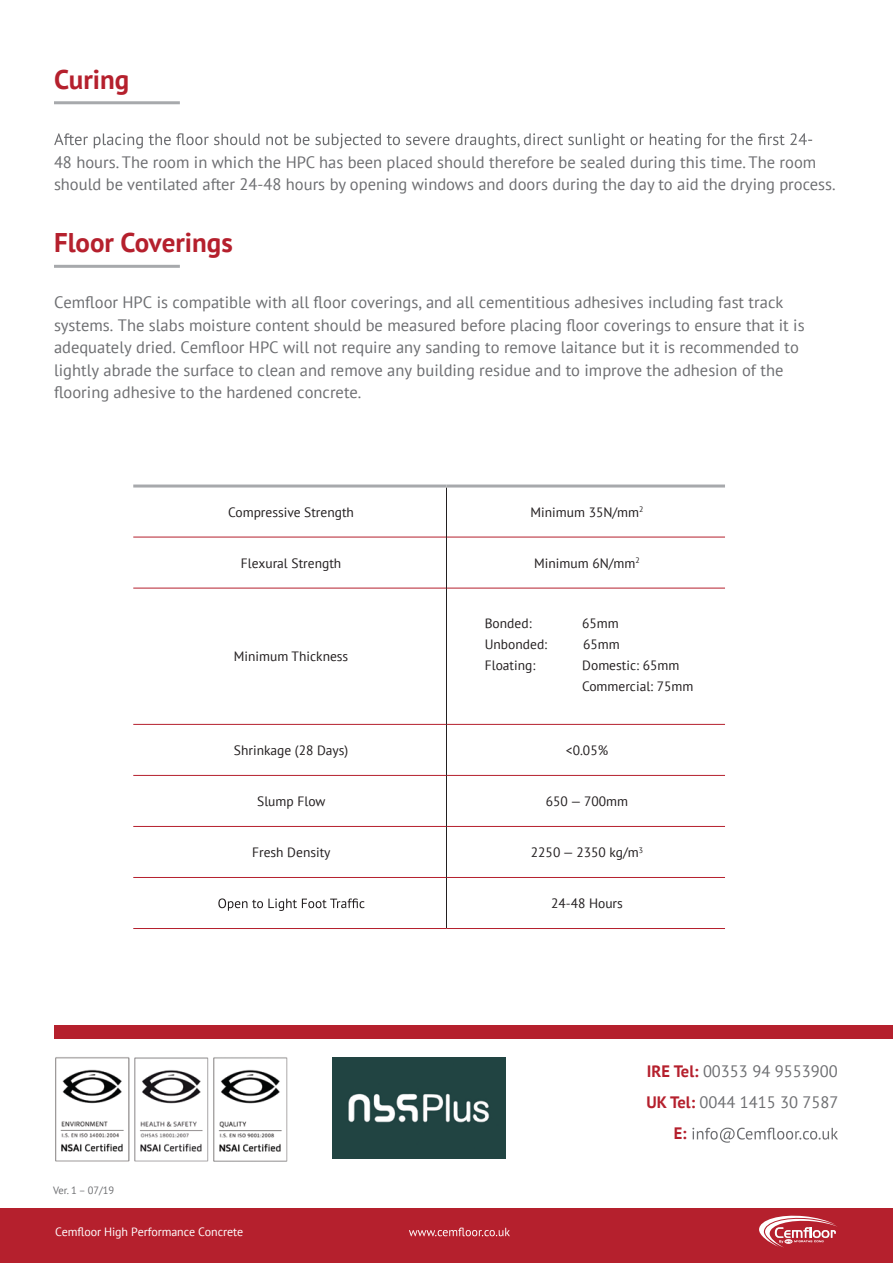
<style>
.page{position:relative;width:893px;height:1263px;background:#fff}
.page>*{position:absolute;margin:0;border:0;box-sizing:border-box;transform-origin:0 0}
.t1{font:700 27px "PT Sans";color:#b5202d}
.t2{font:16.5px/22.5px "PT Sans";color:#6d6e71}
.t3{font:700 16.5px "PT Sans";color:#b5202d}
.t4{font:13.5px/21px "PT Sans";color:#231f20}
.t5{font:12px "PT Sans";letter-spacing:-.01em;color:#fff}
.t6{font:10.5px "PT Sans";color:#6d6e71}
.s1{font-weight:700;color:#b5202d}
</style>
<div class="page">
<div style="left:0;top:1209px;width:893px;height:54px;background:#b5202d"></div>
<svg style="left:759px;top:1216px;width:78px;height:31px"></svg>
<svg style="left:409px;top:1227px;width:101px;height:9px"></svg>
<svg style="left:692px;top:1128px;width:146px;height:15px"></svg>
<div style="left:54px;top:1025px;width:839px;height:13px;background:#b5202d"></div>
<img style="left:55px;top:1057px;width:75px;height:105px">
<img style="left:134px;top:1057px;width:75px;height:105px">
<img style="left:213px;top:1057px;width:75px;height:105px">
<img style="left:333px;top:1057px;width:172px;height:101px">
<hr style="left:133px;top:537px;width:313px;height:1px;background:#b5202d">
<hr style="left:447px;top:537px;width:278px;height:1px;background:#b5202d">
<hr style="left:133px;top:588px;width:313px;height:1px;background:#b5202d">
<hr style="left:447px;top:588px;width:278px;height:1px;background:#b5202d">
<hr style="left:133px;top:724px;width:313px;height:1px;background:#b5202d">
<hr style="left:447px;top:724px;width:278px;height:1px;background:#b5202d">
<hr style="left:133px;top:775px;width:313px;height:1px;background:#b5202d">
<hr style="left:447px;top:775px;width:278px;height:1px;background:#b5202d">
<hr style="left:133px;top:826px;width:313px;height:1px;background:#b5202d">
<hr style="left:447px;top:826px;width:278px;height:1px;background:#b5202d">
<hr style="left:133px;top:877px;width:313px;height:1px;background:#b5202d">
<hr style="left:447px;top:877px;width:278px;height:1px;background:#b5202d">
<hr style="left:133px;top:928px;width:313px;height:1px;background:#b5202d">
<hr style="left:446px;top:928px;width:279px;height:1px;background:#b5202d">
<hr style="left:446px;top:487px;width:1px;height:50px;background:#231f20">
<hr style="left:446px;top:537px;width:1px;height:51px;background:#231f20">
<hr style="left:446px;top:588px;width:1px;height:136px;background:#231f20">
<hr style="left:446px;top:724px;width:1px;height:51px;background:#231f20">
<hr style="left:446px;top:775px;width:1px;height:51px;background:#231f20">
<hr style="left:446px;top:826px;width:1px;height:51px;background:#231f20">
<hr style="left:446px;top:877px;width:1px;height:51px;background:#231f20">
<hr style="left:133px;top:484px;width:313px;height:3px;background:#a7a9ac">
<hr style="left:446px;top:484px;width:279px;height:3px;background:#a7a9ac">
<svg style="left:218px;top:898px;width:146px;height:13px"></svg>
<hr style="left:54px;top:101px;width:126px;height:3px;background:#a7a9ac">
<hr style="left:54px;top:265px;width:126px;height:3px;background:#a7a9ac">
<svg style="left:54px;top:133px;width:758px;height:16px"></svg>
<h1 class="t1" style="left:54px;top:61px;width:77px">Curing</h1>
<p class="t2" style="left:54px;top:150px;width:783px">48 hours. The room in which the HPC has been placed should therefore be sealed during this time. The room should be ventilated after 24-48 hours by opening windows and doors during the day to aid the drying process.</p>
<h1 class="t1" style="left:54px;top:225px;width:180px">Floor Coverings</h1>
<p class="t2" style="left:54px;top:291px;width:752px">Cemfloor HPC is compatible with all floor coverings, and all cementitious adhesives including fast track systems. The slabs moisture content should be measured before placing floor coverings to ensure that it is adequately dried. Cemfloor HPC will not require any sanding to remove laitance but it is recommended to lightly abrade the surface to clean and remove any building residue and to improve the adhesion of the flooring adhesive to the hardened concrete.</p>
<p class="t4" style="left:228px;top:501px;width:127px">Compressive Strength</p>
<p class="t4" style="left:531px;top:501px;width:114px">Minimum 35N/mm<sup>2</sup></p>
<p class="t4" style="left:241px;top:552px;width:102px">Flexural Strength</p>
<p class="t4" style="left:534px;top:552px;width:107px">Minimum 6N/mm<sup>2</sup></p>
<p class="t4" style="left:234px;top:646px;width:116px">Minimum Thickness</p>
<p class="t4" style="left:485px;top:612px;width:48px">Bonded:</p>
<p class="t4" style="left:582px;top:612px;width:38px">65mm</p>
<p class="t4" style="left:485px;top:633px;width:64px">Unbonded:</p>
<p class="t4" style="left:583px;top:633px;width:38px">65mm</p>
<p class="t4" style="left:485px;top:654px;width:52px">Floating:</p>
<p class="t4" style="left:582px;top:654px;width:113px">Domestic: 65mm<br>Commercial: 75mm</p>
<p class="t4" style="left:234px;top:739px;width:116px">Shrinkage (28 Days)</p>
<p class="t4" style="left:566px;top:739px;width:44px">&lt;0.05%</p>
<p class="t4" style="left:257px;top:790px;width:70px">Slump Flow</p>
<p class="t4" style="left:546px;top:790px;width:84px">650 — 700mm</p>
<p class="t4" style="left:252px;top:841px;width:80px">Fresh Density</p>
<p class="t4" style="left:531px;top:841px;width:114px">2250 — 2350 kg/m<sup>3</sup></p>
<p class="t4" style="left:551px;top:892px;width:73px">24-48 Hours</p>
<p class="t6" style="left:53px;top:1183px;width:63px">Ver. 1 – 07/19</p>
<p class="t5" style="left:55px;top:1224px;width:190px">Cemfloor High Performance Concrete</p>
<p class="t2" style="left:647px;top:1060px;width:192px"><span class="s1">IRE Tel:</span> 00353 94 9553900</p>
<p class="t2" style="left:646px;top:1091px;width:194px"><span class="s1">UK Tel:</span> 0044 1415 30 7587</p>
<p class="t3" style="left:674px;top:1122px;width:15px">E:</p>
</div>
